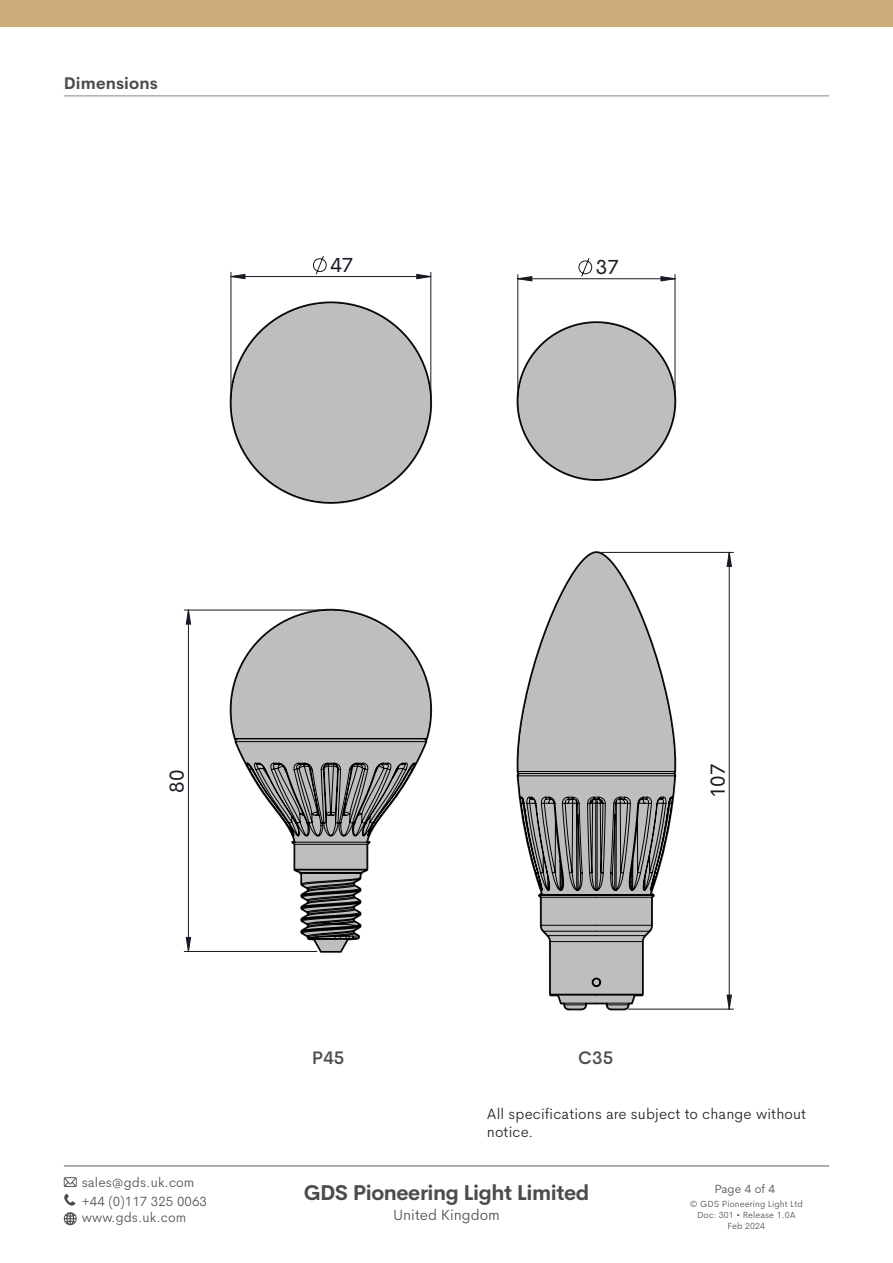
<style>
.page{position:relative;width:893px;height:1263px;background:#fff}
.page>*{position:absolute;margin:0;border:0;box-sizing:border-box;transform-origin:0 0}
.t1{font:700 21px "Cerebri Sans";letter-spacing:-.02em;color:#4b4c4d}
.t2{font:20.4px "Cerebri Sans";color:#191924}
.Head_1{font:500 18px "Cerebri Sans";letter-spacing:.01em;color:#4b4c4d}
.Head_2_with_rule_below{font:700 16.5px "Cerebri Sans";letter-spacing:.01em;color:#4b4c4d}
.Main_body{font:300 15px/18px "Cerebri Sans";letter-spacing:.01em;color:#231f20}
.t3{font:300 15px "Cerebri Sans";color:#4b4c4d}
.t4{font:300 13.5px/18.6px "Cerebri Sans";letter-spacing:.005em;color:#4b4c4d}
.t5{font:300 12px "Cerebri Sans";letter-spacing:.005em;color:#4b4c4d}
.t6{font:300 9px/10.8px "Cerebri Sans";letter-spacing:.01em;color:#4b4c4d;text-align:center}
</style>
<div class="page">
<hr style="left:64px;top:1165px;width:765px;height:2px;background:#939598">
<div style="left:0;top:0;width:893px;height:27px;background:#caad7b"></div>
<svg style="left:64px;top:1177px;width:13px;height:10px"></svg>
<svg style="left:64px;top:1194px;width:11px;height:11px"></svg>
<svg style="left:64px;top:1212px;width:13px;height:13px"></svg>
<hr style="left:64px;top:95px;width:765px;height:1px;background:#939598">
<hr style="left:601px;top:552px;width:132px;height:1px;background:#191924">
<hr style="left:628px;top:1009px;width:105px;height:1px;background:#191924">
<hr style="left:231px;top:272px;width:1px;height:126px;background:#191924">
<hr style="left:430px;top:272px;width:1px;height:126px;background:#191924">
<hr style="left:517px;top:274px;width:1px;height:123px;background:#191924">
<hr style="left:675px;top:274px;width:1px;height:123px;background:#191924">
<hr style="left:184px;top:610px;width:143px;height:1px;background:#191924">
<hr style="left:184px;top:951px;width:133px;height:1px;background:#191924">
<svg style="left:726px;top:551px;width:6px;height:459px"></svg>
<svg style="left:230px;top:256px;width:446px;height:26px"></svg>
<svg style="left:185px;top:609px;width:6px;height:342px"></svg>
<svg style="left:230px;top:609px;width:201px;height:343px"></svg>
<svg style="left:229px;top:301px;width:204px;height:203px"></svg>
<svg style="left:517px;top:552px;width:158px;height:458px"></svg>
<svg style="left:516px;top:320px;width:161px;height:161px"></svg>
<p class="Head_2_with_rule_below" style="left:64px;top:70px;width:96px">Dimensions</p>
<p class="t2" style="left:330px;top:249px;width:25px">47</p>
<p class="t2" style="left:596px;top:251px;width:25px">37</p>
<p class="t2" style="left:161px;top:792px;width:25px;rotate:-90deg">80</p>
<p class="t2" style="left:701px;top:798px;width:36px;rotate:-90deg">107</p>
<p class="Head_1" style="left:312px;top:1043px;width:34px">P45</p>
<p class="Head_1" style="left:578px;top:1043px;width:36px">C35</p>
<p class="Main_body" style="left:487px;top:1104px;width:321px">All specifications are subject to change without notice.</p>
<p class="t4" style="left:82px;top:1172px;width:127px">sales@gds.uk.com +44 (0)117 325 0063</p>
<p class="t4" style="left:82px;top:1207px;width:106px">www.gds.uk.com</p>
<p class="t6" style="left:690px;top:1198px;width:114px">© GDS Pioneering Light Ltd<br>Doc: 301 • Release 1.0A<br>Feb 2024</p>
<h1 class="t1" style="left:304px;top:1175px;width:287px">GDS Pioneering Light Limited</h1>
<p class="t3" style="left:393px;top:1203px;width:108px">United Kingdom</p>
<p class="t5" style="left:715px;top:1179px;width:62px">Page 4 of 4</p>
</div>
